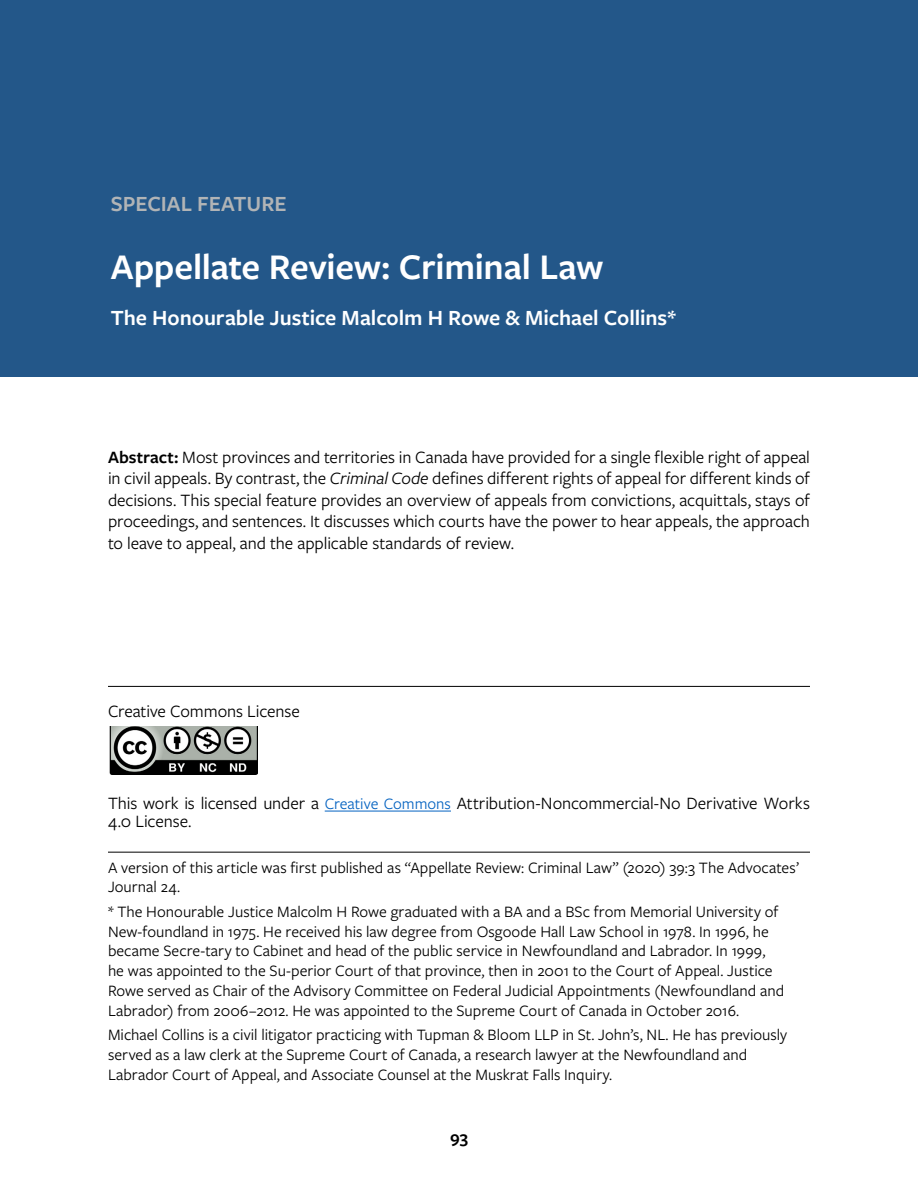
<style>
.page{position:relative;width:918px;height:1188px;background:#fff}
.page>*{position:absolute;margin:0;border:0;box-sizing:border-box;transform-origin:0 0}
.t1{font:600 37.5px "Freight Sans Pro";letter-spacing:-.005em;color:#fff}
.t2{font:600 22.5px "Freight Sans Pro";letter-spacing:-.005em;color:#fff}
.t3{font:600 22.5px "Freight Sans Pro";color:#b1b4b6}
.t4{font:18px/21.6px "Freight Sans Pro";letter-spacing:-.005em;color:#000}
.t5{font:600 18px "Freight Sans Pro";color:#000}
.t6{font:16.5px/19.8px "Freight Sans Pro";color:#000}
.s1{font-weight:600}
.s2{font-style:italic}
.s3{font-size:16.5px;color:#0563c1}
</style>
<div class="page">
<hr style="left:108px;top:852px;width:702px;height:1px;background:#000">
<div style="left:0;top:0;width:918px;height:377px;background:#235789"></div>
<hr style="left:108px;top:686px;width:702px;height:1px;background:#000">
<hr style="left:325px;top:811px;width:126px;height:1px;background:#0563c1">
<img style="left:109px;top:727px;width:149px;height:48px">
<h1 class="t3" style="left:111px;top:189px;width:177px">SPECIAL FEATURE</h1>
<h1 class="t1" style="left:111px;top:241px;width:494px">Appellate Review: Criminal Law</h1>
<h1 class="t2" style="left:111px;top:303px;width:566px">The Honourable Justice Malcolm H Rowe &amp; Michael Collins*</h1>
<p class="t4" style="left:108px;top:445px;width:704px;text-align:justify"><span class="s1">Abstract:</span> Most provinces and territories in Canada have provided for a single flexible right of appeal in civil appeals. By contrast, the <span class="s2">Criminal Code</span> defines different rights of appeal for different kinds of decisions. This special feature provides an overview of appeals from convictions, acquittals, stays of proceedings, and sentences. It discusses which courts have the power to hear appeals, the approach to leave to appeal, and the applicable standards of review.</p>
<p class="t4" style="left:108px;top:700px;width:193px">Creative Commons License</p>
<p class="t4" style="left:108px;top:793px;width:703px;line-height:18px">This work is licensed under a <span class="s3">Creative Commons</span> Attribution-Noncommercial-No Derivative Works<br>4.0 License.</p>
<p class="t6" style="left:108px;top:857px;width:693px">A version of this article was first published as “Appellate Review: Criminal Law” (2020) 39:3 The Advocates’<br>Journal 24.</p>
<p class="t6" style="left:108px;top:901px;width:678px">* The Honourable Justice Malcolm H Rowe graduated with a BA and a BSc from Memorial University of New-foundland in 1975. He received his law degree from Osgoode Hall Law School in 1978. In 1996, he became Secre-tary to Cabinet and head of the public service in Newfoundland and Labrador. In 1999, he was appointed to the Su-perior Court of that province, then in 2001 to the Court of Appeal. Justice Rowe served as Chair of the Advisory Committee on Federal Judicial Appointments (Newfoundland and Labrador) from 2006−2012. He was appointed to the Supreme Court of Canada in October 2016.</p>
<p class="t6" style="left:108px;top:1024px;width:681px">Michael Collins is a civil litigator practicing with Tupman &amp; Bloom LLP in St. John’s, NL. He has previously served as a law clerk at the Supreme Court of Canada, a research lawyer at the Newfoundland and<br>Labrador Court of Appeal, and Associate Counsel at the Muskrat Falls Inquiry.</p>
<p class="t5" style="left:450px;top:1125px;width:19px">93</p>
</div>
